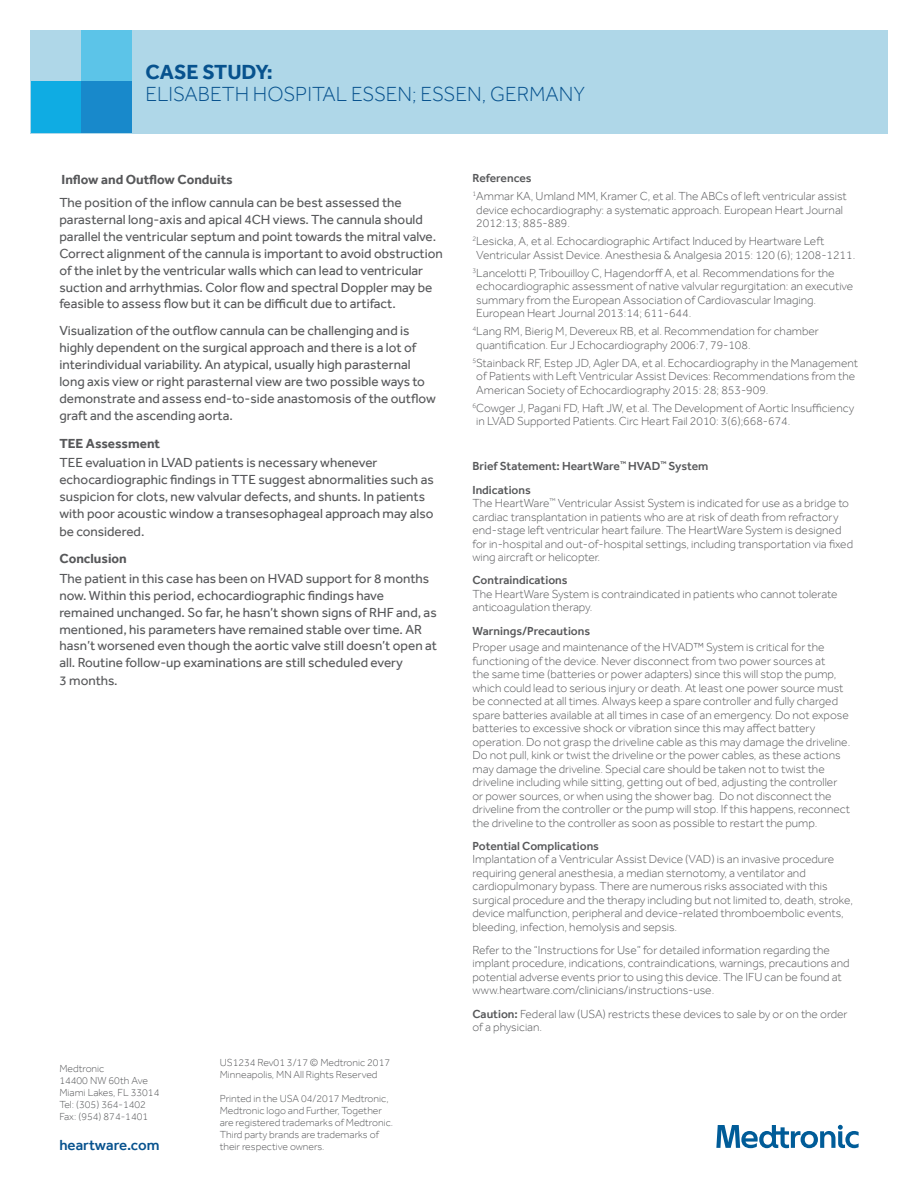
<style>
.page{position:relative;width:918px;height:1188px;background:#fff}
.page>*{position:absolute;margin:0;border:0;box-sizing:border-box;transform-origin:0 0}
.t1{font:300 21px "Effra";color:#07528e}
.t2{font:700 21px "Effra";color:#07528e}
.t3{font:500 15px "Effra";color:#07528e}
.t4{font:13.5px/17.1px "Effra";color:#57585a}
.t5{font:700 13.5px "Effra";color:#57585a}
.t6{font:300 12px/13.5px "Effra";color:#57585a}
.t7{font:500 12px/23.2px "Effra";color:#57585a}
.t8{font:300 10.5px/12px "Effra";color:#57585a}
.s1{font-weight:500}
</style>
<div class="page">
<div style="left:30px;top:30px;width:858px;height:103px;background:#afd7e8"></div>
<div style="left:81px;top:30px;width:51px;height:52px;background:#5cc4e8"></div>
<div style="left:31px;top:82px;width:50px;height:51px;background:#0face3"></div>
<div style="left:81px;top:82px;width:51px;height:51px;background:#1889cb"></div>
<svg style="left:716px;top:1125px;width:143px;height:23px"></svg>
<h1 class="t2" style="left:145px;top:59px;width:129px">CASE STUDY:</h1>
<h1 class="t1" style="left:145px;top:82px;width:441px">ELISABETH HOSPITAL ESSEN; ESSEN, GERMANY</h1>
<p class="t5" style="left:62px;top:171px;width:173px">Inflow and Outflow Conduits</p>
<p class="t4" style="left:59px;top:194px;width:385px">The position of the inflow cannula can be best assessed the parasternal long-axis and apical 4CH views. The cannula should parallel the ventricular septum and point towards the mitral valve.<br>Correct alignment of the cannula is important to avoid obstruction of the inlet by the ventricular walls which can lead to ventricular suction and arrhythmias. Color flow and spectral Doppler may be feasible to assess flow but it can be difficult due to artifact.</p>
<p class="t4" style="left:59px;top:322px;width:378px">Visualization of the outflow cannula can be challenging and is highly dependent on the surgical approach and there is a lot of interindividual variability. An atypical, usually high parasternal long axis view or right parasternal view are two possible ways to demonstrate and assess end-to-side anastomosis of the outflow graft and the ascending aorta.</p>
<p class="t5" style="left:59px;top:435px;width:102px">TEE Assessment</p>
<p class="t4" style="left:59px;top:454px;width:376px">TEE evaluation in LVAD patients is necessary whenever echocardiographic findings in TTE suggest abnormalities such as suspicion for clots, new valvular defects, and shunts. In patients with poor acoustic window a transesophageal approach may also be considered.</p>
<p class="t5" style="left:59px;top:550px;width:69px">Conclusion</p>
<p class="t4" style="left:59px;top:570px;width:379px">The patient in this case has been on HVAD support for 8 months now. Within this period, echocardiographic findings have remained unchanged. So far, he hasn’t shown signs of RHF and, as mentioned, his parameters have remained stable over time. AR hasn’t worsened even though the aortic valve still doesn’t open at all. Routine follow-up examinations are still scheduled every<br>3 months.</p>
<p class="t8" style="left:220px;top:1056px;width:172px">US1234 Rev01 3/17 © Medtronic 2017<br>Minneapolis, MN All Rights Reserved</p>
<p class="t8" style="left:220px;top:1092px;width:175px">Printed in the USA 04/2017 Medtronic, Medtronic logo and Further, Together are registered trademarks of Medtronic.<br>Third party brands are trademarks of</p>
<p class="t8" style="left:59px;top:1062px;width:102px">Medtronic<br>14400 NW 60th Ave<br>Miami Lakes, FL 33014<br>Tel: (305) 364-1402<br>Fax: (954) 874-1401</p>
<p class="t3" style="left:59px;top:1136px;width:102px">heartware.com</p>
<p class="t8" style="left:220px;top:1140px;width:106px">their respective owners.</p>
<p class="t6" style="left:472px;top:169px;width:376px;line-height:18px"><span class="s1">References<br></span><sup>1</sup>Ammar KA, Umland MM, Kramer C, et al. The ABCs of left ventricular assist</p>
<p class="t6" style="left:476px;top:203px;width:368px">device echocardiography: a systematic approach. European Heart Journal<br>2012:13; 885-889.</p>
<p class="t6" style="left:476px;top:234px;width:381px;text-indent:-4px"><sup>2</sup>Lesicka, A, et al. Echocardiographic Artifact Induced by Heartware Left<br>Ventricular Assist Device. Anesthesia &amp; Analgesia 2015: 120 (6); 1208-1211.</p>
<p class="t6" style="left:476px;top:266px;width:379px;text-indent:-4px"><sup>3</sup>Lancelotti P, Tribouilloy C, Hagendorff A, et al. Recommendations for the echocardiographic assessment of native valvular regurgitation: an executive summary from the European Association of Cardiovascular Imaging.<br>European Heart Journal 2013:14; 611-644.</p>
<p class="t6" style="left:476px;top:324px;width:344px;text-indent:-4px"><sup>4</sup>Lang RM, Bierig M, Devereux RB, et al. Recommendation for chamber quantification. Eur J Echocardiography 2006:7, 79-108.</p>
<p class="t6" style="left:476px;top:356px;width:383px;text-indent:-4px"><sup>5</sup>Stainback RF, Estep JD, Agler DA, et al. Echocardiography in the Management of Patients with Left Ventricular Assist Devices: Recommendations from the<br>American Society of Echocardiography 2015: 28; 853-909.</p>
<p class="t6" style="left:476px;top:401px;width:379px;text-indent:-4px"><sup>6</sup>Cowger J, Pagani FD, Haft JW, et al. The Development of Aortic Insufficiency in LVAD Supported Patients. Circ Heart Fail 2010: 3(6);668-674.</p>
<p class="t7" style="left:472px;top:455px;width:237px">Brief Statement: HeartWare<sup>™</sup> HVAD<sup>™</sup> System<br>Indications</p>
<p class="t6" style="left:472px;top:496px;width:382px">The HeartWare<sup>™</sup> Ventricular Assist System is indicated for use as a bridge to cardiac transplantation in patients who are at risk of death from refractory end-stage left ventricular heart failure. The HeartWare System is designed for in-hospital and out-of-hospital settings, including transportation via fixed wing aircraft or helicopter.</p>
<p class="t7" style="left:473px;top:569px;width:97px">Contraindications</p>
<p class="t6" style="left:473px;top:587px;width:367px">The HeartWare System is contraindicated in patients who cannot tolerate anticoagulation therapy.</p>
<p class="t7" style="left:473px;top:619px;width:119px">Warnings/Precautions</p>
<p class="t6" style="left:473px;top:640px;width:379px">Proper usage and maintenance of the HVAD™ System is critical for the functioning of the device. Never disconnect from two power sources at<br>the same time (batteries or power adapters) since this will stop the pump, which could lead to serious injury or death. At least one power source must be connected at all times. Always keep a spare controller and fully charged spare batteries available at all times in case of an emergency. Do not expose batteries to excessive shock or vibration since this may affect battery operation. Do not grasp the driveline cable as this may damage the driveline.<br>Do not pull, kink or twist the driveline or the power cables, as these actions may damage the driveline. Special care should be taken not to twist the driveline including while sitting, getting out of bed, adjusting the controller or power sources, or when using the shower bag. Do not disconnect the driveline from the controller or the pump will stop. If this happens, reconnect the driveline to the controller as soon as possible to restart the pump.</p>
<p class="t7" style="left:473px;top:834px;width:128px">Potential Complications</p>
<p class="t6" style="left:473px;top:852px;width:382px">Implantation of a Ventricular Assist Device (VAD) is an invasive procedure requiring general anesthesia, a median sternotomy, a ventilator and cardiopulmonary bypass. There are numerous risks associated with this surgical procedure and the therapy including but not limited to, death, stroke, device malfunction, peripheral and device-related thromboembolic events, bleeding, infection, hemolysis and sepsis.</p>
<p class="t6" style="left:473px;top:943px;width:379px">Refer to the “Instructions for Use” for detailed information regarding the implant procedure, indications, contraindications, warnings, precautions and potential adverse events prior to using this device. The IFU can be found at www.heartware.com/clinicians/instructions-use.</p>
<p class="t6" style="left:473px;top:1007px;width:377px"><span class="s1">Caution:</span> Federal law (USA) restricts these devices to sale by or on the order of a physician.</p>
</div>
